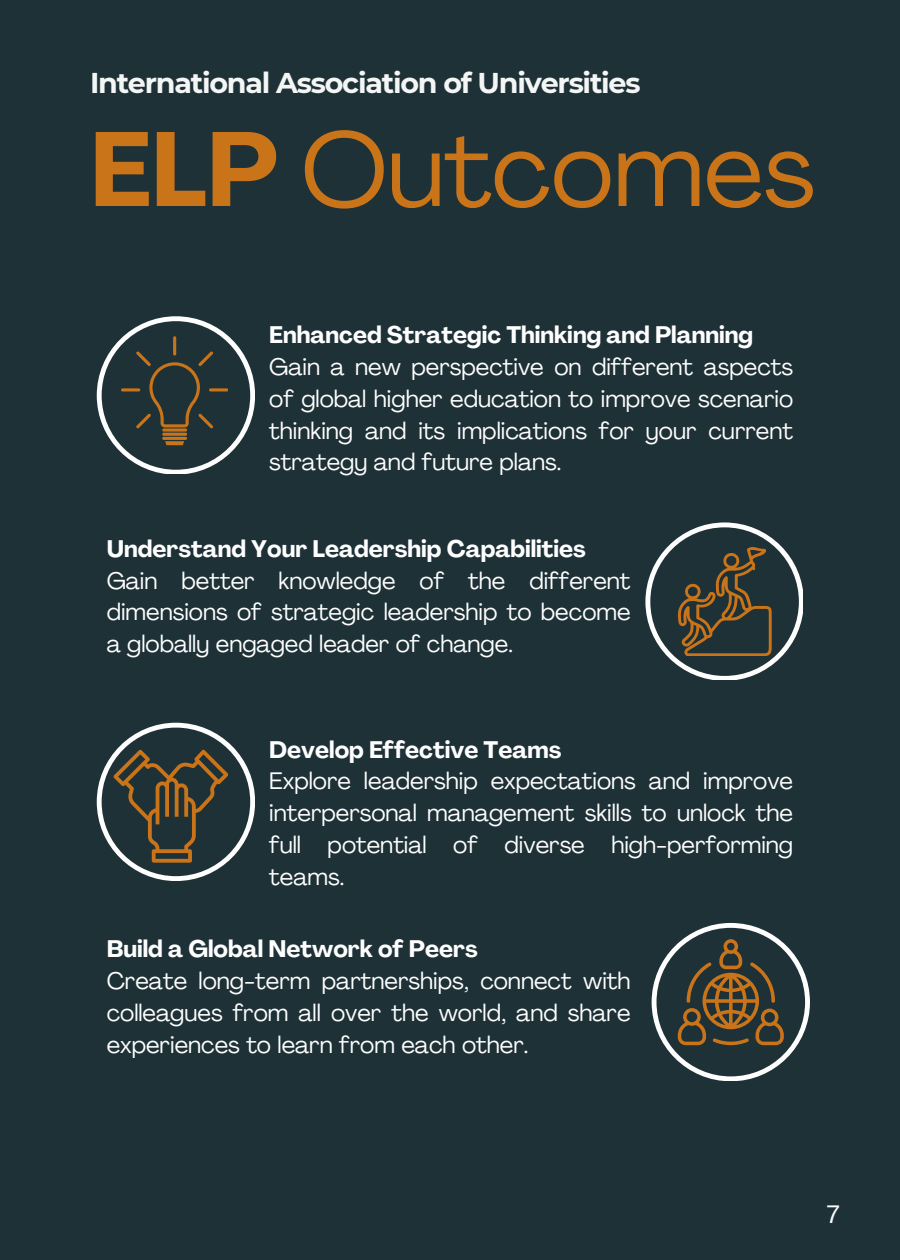
<style>
.page{position:relative;width:900px;height:1260px;background:#1e3137}
.page>*{position:absolute;margin:0;border:0;box-sizing:border-box;transform-origin:0 0}
.t1{font:104px "Agrandir";color:#ca741a}
.t2{font:700 28.5px "Montserrat";letter-spacing:-.04em;color:#fefefe}
.t3{font:25px "Agrandir";color:#fefefe}
.t4{font:23.5px/32px "Agrandir";color:#fefefe;text-align:justify}
.t5{font:700 23.5px "Agrandir";color:#fefefe}
.s1{font-weight:700}
</style>
<div class="page">
<svg style="left:645px;top:522px;width:158px;height:158px"></svg>
<svg style="left:97px;top:723px;width:157px;height:157px"></svg>
<svg style="left:652px;top:923px;width:157px;height:157px"></svg>
<svg style="left:97px;top:316px;width:157px;height:158px"></svg>
<p class="t2" style="left:90px;top:65px;width:552px">International Association of Universities</p>
<p class="t1" style="left:90px;top:128px;width:726px"><span class="s1">ELP</span> Outcomes</p>
<h2 class="t5" style="left:269px;top:325px;width:485px">Enhanced Strategic Thinking and Planning</h2>
<h1 class="t4" style="left:269px;top:353px;width:525px">Gain a new perspective on different aspects of global higher education to improve scenario thinking and its implications for your current strategy and future plans.</h1>
<p class="t5" style="left:107px;top:539px;width:481px">Understand Your Leadership Capabilities</p>
<p class="t4" style="left:107px;top:567px;width:525px">Gain better knowledge of the different dimensions of strategic leadership to become a globally engaged leader of change.</p>
<p class="t5" style="left:269px;top:740px;width:294px">Develop Effective Teams</p>
<p class="t4" style="left:269px;top:768px;width:525px">Explore leadership expectations and improve interpersonal management skills to unlock the full potential of diverse high-performing teams.</p>
<p class="t5" style="left:107px;top:940px;width:373px">Build a Global Network of Peers</p>
<p class="t4" style="left:107px;top:967px;width:525px">Create long-term partnerships, connect with colleagues from all over the world, and share experiences to learn from each other.</p>
<p class="t3" style="left:827px;top:1205px;width:14px">7</p>
</div>
